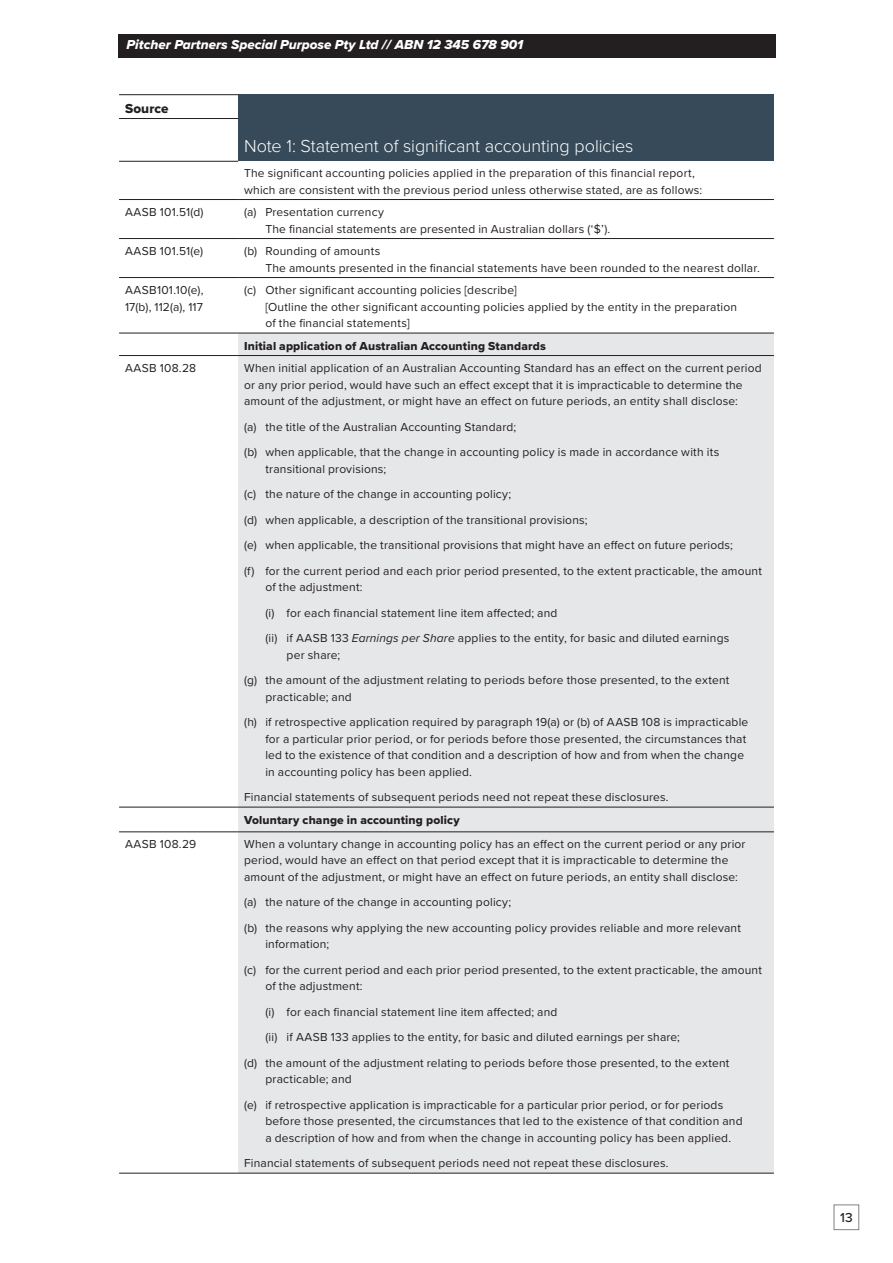
<style>
.page{position:relative;width:893px;height:1263px;background:#fff}
.page>*{position:absolute;margin:0;border:0;box-sizing:border-box;transform-origin:0 0}
.Body___8_5_10_5____1{font:300 18px "Proxima Nova";letter-spacing:-.005em;color:#fff}
.t1{font:13.5px "Proxima Nova Extrabld It";color:#fff}
.Head_3___9_11____3_b{font:13.5px "Proxima Nova Extrabld";letter-spacing:.01em;color:#231f20}
.t2{font:500 13.5px "Proxima Nova";color:#231f20}
.Body___8_5_10_5____1-2{font:12px/16.5px "Proxima Nova";letter-spacing:.015em;color:#231f20}
.Body___8_5_10_5____1-3{font:12px "Proxima Nova Extrabld";letter-spacing:.01em;color:#231f20}
.s1{font-style:italic}
</style>
<div class="page">
<div style="left:118px;top:34px;width:657px;height:23px;background:#231f20"></div>
<div style="left:238px;top:95px;width:536px;height:66px;background:#364a59"></div>
<div style="left:238px;top:334px;width:536px;height:839px;background:#e6e7e9"></div>
<hr style="left:119px;top:94px;width:119px;height:1px;background:#231f20">
<hr style="left:119px;top:118px;width:119px;height:1px;background:#231f20">
<hr style="left:119px;top:161px;width:119px;height:1px;background:#231f20">
<hr style="left:119px;top:199px;width:119px;height:1px;background:#231f20">
<hr style="left:238px;top:199px;width:536px;height:1px;background:#231f20">
<hr style="left:119px;top:238px;width:119px;height:1px;background:#231f20">
<hr style="left:238px;top:238px;width:536px;height:1px;background:#231f20">
<hr style="left:119px;top:277px;width:119px;height:1px;background:#231f20">
<hr style="left:238px;top:277px;width:536px;height:1px;background:#231f20">
<hr style="left:119px;top:333px;width:119px;height:1px;background:#231f20">
<hr style="left:238px;top:333px;width:536px;height:1px;background:#231f20">
<hr style="left:119px;top:355px;width:119px;height:1px;background:#231f20">
<hr style="left:238px;top:355px;width:536px;height:1px;background:#231f20">
<hr style="left:119px;top:807px;width:119px;height:1px;background:#231f20">
<hr style="left:238px;top:807px;width:536px;height:1px;background:#231f20">
<hr style="left:119px;top:831px;width:119px;height:1px;background:#231f20">
<hr style="left:238px;top:831px;width:536px;height:1px;background:#231f20">
<hr style="left:119px;top:1173px;width:119px;height:1px;background:#231f20">
<hr style="left:238px;top:1173px;width:536px;height:1px;background:#231f20">
<div style="left:834px;top:1204px;width:25px;height:26px;border:1px solid #808285"></div>
<p class="t1" style="left:127px;top:34px;width:398px">Pitcher Partners Special Purpose Pty Ltd // ABN 12 345 678 901</p>
<p class="Head_3___9_11____3_b" style="left:125px;top:98px;width:45px">Source</p>
<p class="Body___8_5_10_5____1" style="left:244px;top:132px;width:391px">Note 1: Statement of significant accounting policies</p>
<p class="Body___8_5_10_5____1-2" style="left:244px;top:164px;width:460px">The significant accounting policies applied in the preparation of this financial report, which are consistent with the previous period unless otherwise stated, are as follows:</p>
<p class="Body___8_5_10_5____1-2" style="left:125px;top:203px;width:80px">AASB 101.51(d)</p>
<p class="Body___8_5_10_5____1-2" style="left:265px;top:203px;width:346px;text-indent:-21px">(a) Presentation currency<br>The financial statements are presented in Australian dollars (‘$’).</p>
<p class="Body___8_5_10_5____1-2" style="left:125px;top:242px;width:80px">AASB 101.51(e)</p>
<p class="Body___8_5_10_5____1-2" style="left:265px;top:242px;width:496px;text-indent:-21px">(b) Rounding of amounts<br>The amounts presented in the financial statements have been rounded to the nearest dollar.</p>
<p class="Body___8_5_10_5____1-2" style="left:125px;top:281px;width:80px">AASB101.10(e),<br>17(b), 112(a), 117</p>
<p class="Body___8_5_10_5____1-2" style="left:265px;top:281px;width:473px;text-indent:-21px">(c) Other significant accounting policies [describe]<br>[Outline the other significant accounting policies applied by the entity in the preparation of the financial statements]</p>
<p class="Body___8_5_10_5____1-3" style="left:244px;top:337px;width:303px">Initial application of Australian Accounting Standards</p>
<p class="Body___8_5_10_5____1-2" style="left:125px;top:359px;width:73px">AASB 108.28</p>
<p class="Body___8_5_10_5____1-2" style="left:244px;top:359px;width:519px">When initial application of an Australian Accounting Standard has an effect on the current period or any prior period, would have such an effect except that it is impracticable to determine the amount of the adjustment, or might have an effect on future periods, an entity shall disclose:</p>
<p class="Body___8_5_10_5____1-2" style="left:244px;top:418px;width:274px">(a) the title of the Australian Accounting Standard;</p>
<p class="Body___8_5_10_5____1-2" style="left:265px;top:443px;width:455px;text-indent:-21px">(b) when applicable, that the change in accounting policy is made in accordance with its transitional provisions;</p>
<p class="Body___8_5_10_5____1-2" style="left:244px;top:485px;width:269px">(c) the nature of the change in accounting policy;</p>
<p class="Body___8_5_10_5____1-2" style="left:244px;top:511px;width:345px">(d) when applicable, a description of the transitional provisions;</p>
<p class="Body___8_5_10_5____1-2" style="left:244px;top:536px;width:490px">(e) when applicable, the transitional provisions that might have an effect on future periods;</p>
<p class="Body___8_5_10_5____1-2" style="left:265px;top:562px;width:498px;text-indent:-21px">(f) for the current period and each prior period presented, to the extent practicable, the amount of the adjustment:</p>
<p class="Body___8_5_10_5____1-2" style="left:265px;top:604px;width:294px">(i) for each financial statement line item affected; and</p>
<p class="Body___8_5_10_5____1-2" style="left:287px;top:629px;width:444px;text-indent:-21px">(ii) if AASB 133 <span class="s1">Earnings per Share</span> applies to the entity, for basic and diluted earnings per share;</p>
<p class="Body___8_5_10_5____1-2" style="left:265px;top:671px;width:465px;text-indent:-21px">(g) the amount of the adjustment relating to periods before those presented, to the extent practicable; and</p>
<p class="Body___8_5_10_5____1-2" style="left:265px;top:713px;width:484px;text-indent:-21px">(h) if retrospective application required by paragraph 19(a) or (b) of AASB 108 is impracticable for a particular prior period, or for periods before those presented, the circumstances that led to the existence of that condition and a description of how and from when the change in accounting policy has been applied.</p>
<p class="Body___8_5_10_5____1-2" style="left:244px;top:788px;width:426px">Financial statements of subsequent periods need not repeat these disclosures.</p>
<p class="Body___8_5_10_5____1-3" style="left:244px;top:811px;width:217px">Voluntary change in accounting policy</p>
<p class="Body___8_5_10_5____1-2" style="left:125px;top:835px;width:73px">AASB 108.29</p>
<p class="Body___8_5_10_5____1-2" style="left:244px;top:835px;width:503px">When a voluntary change in accounting policy has an effect on the current period or any prior period, would have an effect on that period except that it is impracticable to determine the amount of the adjustment, or might have an effect on future periods, an entity shall disclose:</p>
<p class="Body___8_5_10_5____1-2" style="left:244px;top:893px;width:269px">(a) the nature of the change in accounting policy;</p>
<p class="Body___8_5_10_5____1-2" style="left:265px;top:919px;width:477px;text-indent:-21px">(b) the reasons why applying the new accounting policy provides reliable and more relevant information;</p>
<p class="Body___8_5_10_5____1-2" style="left:265px;top:961px;width:498px;text-indent:-21px">(c) for the current period and each prior period presented, to the extent practicable, the amount of the adjustment:</p>
<p class="Body___8_5_10_5____1-2" style="left:265px;top:1003px;width:294px">(i) for each financial statement line item affected; and</p>
<p class="Body___8_5_10_5____1-2" style="left:265px;top:1028px;width:416px">(ii) if AASB 133 applies to the entity, for basic and diluted earnings per share;</p>
<p class="Body___8_5_10_5____1-2" style="left:265px;top:1054px;width:465px;text-indent:-21px">(d) the amount of the adjustment relating to periods before those presented, to the extent practicable; and</p>
<p class="Body___8_5_10_5____1-2" style="left:265px;top:1096px;width:479px;text-indent:-21px">(e) if retrospective application is impracticable for a particular prior period, or for periods before those presented, the circumstances that led to the existence of that condition and a description of how and from when the change in accounting policy has been applied.</p>
<p class="Body___8_5_10_5____1-2" style="left:244px;top:1154px;width:426px">Financial statements of subsequent periods need not repeat these disclosures.</p>
<p class="t2" style="left:840px;top:1207px;width:14px">13</p>
</div>
